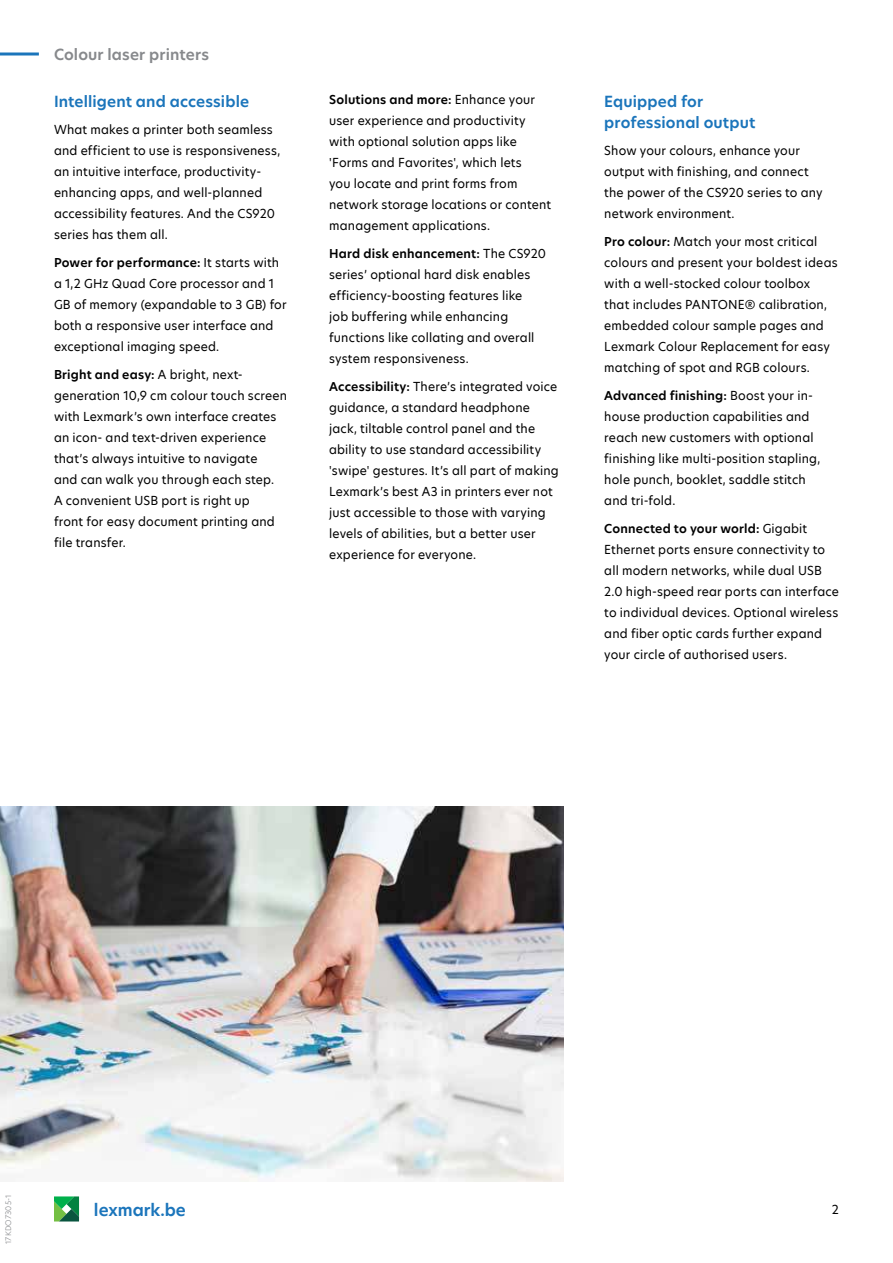
<style>
.page{position:relative;width:893px;height:1263px;background:#fff}
.page>*{position:absolute;margin:0;border:0;box-sizing:border-box;transform-origin:0 0}
.t1{font:600 16.5px "TP Hero";color:#1b75bb}
.t2{font:600 15px/21px "TP Hero";letter-spacing:.01em;color:#1b75bb}
.t3{font:600 15px "TP Hero";letter-spacing:.01em;color:#87898c}
.t4{font:12px/21px "TP Hero";letter-spacing:.015em;color:#000}
.t5{font:300 7.5px "TP Hero";letter-spacing:.025em;color:#87898c}
.s1{font-weight:600}
</style>
<div class="page">
<hr style="left:0;top:52px;width:39px;height:3px;background:#1b75bb">
<svg style="left:54px;top:1196px;width:25px;height:25px"></svg>
<img style="left:0;top:806px;width:564px;height:376px">
<p class="t3" style="left:54px;top:48px;width:157px">Colour laser printers</p>
<p class="t2" style="left:54px;top:92px;width:197px">Intelligent and accessible</p>
<p class="t4" style="left:54px;top:120px;width:228px">What makes a printer both seamless and eficient to use is responsiveness, an intuitive interface, productivity&shy;enhancing apps, and well-planned accessibility features. And the CS920 series has them all.</p>
<p class="t4" style="left:54px;top:253px;width:234px"><span class="s1">Power for performance:</span> It starts with a 1,2 GHz Quad Core processor and 1<br>GB of memory (expandable to 3 GB) for both a responsive user interface and exceptional imaging speed.</p>
<p class="t4" style="left:54px;top:364px;width:235px"><span class="s1">Bright and easy:</span> A bright, next&shy;generation 10,9 cm colour touch screen with Lexmark’s own interface creates an icon- and text-driven experience that’s always intuitive to navigate<br>and can walk you through each step.<br>A convenient USB port is right up<br>front for easy document printing and ile transfer.</p>
<p class="t4" style="left:329px;top:90px;width:223px"><span class="s1">Solutions and more:</span> Enhance your user experience and productivity with optional solution apps like 'Forms and Favorites', which lets<br>you locate and print forms from network storage locations or content management applications.</p>
<p class="t4" style="left:329px;top:244px;width:218px"><span class="s1">Hard disk enhancement:</span> The CS920 series’ optional hard disk enables eficiency-boosting features like<br>job buffering while enhancing functions like collating and overall system responsiveness.</p>
<p class="t4" style="left:329px;top:376px;width:231px"><span class="s1">Accessibility:</span> There’s integrated voice guidance, a standard headphone jack, tiltable control panel and the ability to use standard accessibility 'swipe' gestures. It’s all part of making Lexmark’s best A3 in printers ever not just accessible to those with varying levels of abilities, but a better user experience for everyone.</p>
<p class="t2" style="left:604px;top:91px;width:153px">Equipped for professional output</p>
<p class="t4" style="left:604px;top:141px;width:220px">Show your colours, enhance your output with inishing, and connect the power of the CS920 series to any network environment.</p>
<p class="t4" style="left:604px;top:232px;width:235px"><span class="s1">Pro colour:</span> Match your most critical colours and present your boldest ideas with a well-stocked colour toolbox that includes PANTONE® calibration, embedded colour sample pages and Lexmark Colour Replacement for easy matching of spot and RGB colours.</p>
<p class="t4" style="left:604px;top:385px;width:218px"><span class="s1">Advanced inishing:</span> Boost your in&shy;house production capabilities and reach new customers with optional inishing like multi-position stapling, hole punch, booklet, saddle stitch and tri-fold.</p>
<p class="t4" style="left:604px;top:518px;width:236px"><span class="s1">Connected to your world:</span> Gigabit Ethernet ports ensure connectivity to all modern networks, while dual USB 2.0 high-speed rear ports can interface to individual devices. Optional wireless and iber optic cards further expand your circle of authorised users.</p>
<p class="t5" style="left:4px;top:1244px;width:50px;rotate:-90deg">17KDO7305-1</p>
<h1 class="t1" style="left:94px;top:1198px;width:93px">lexmark.be</h1>
<p class="t4" style="left:832px;top:1199px;width:9px">2</p>
</div>
